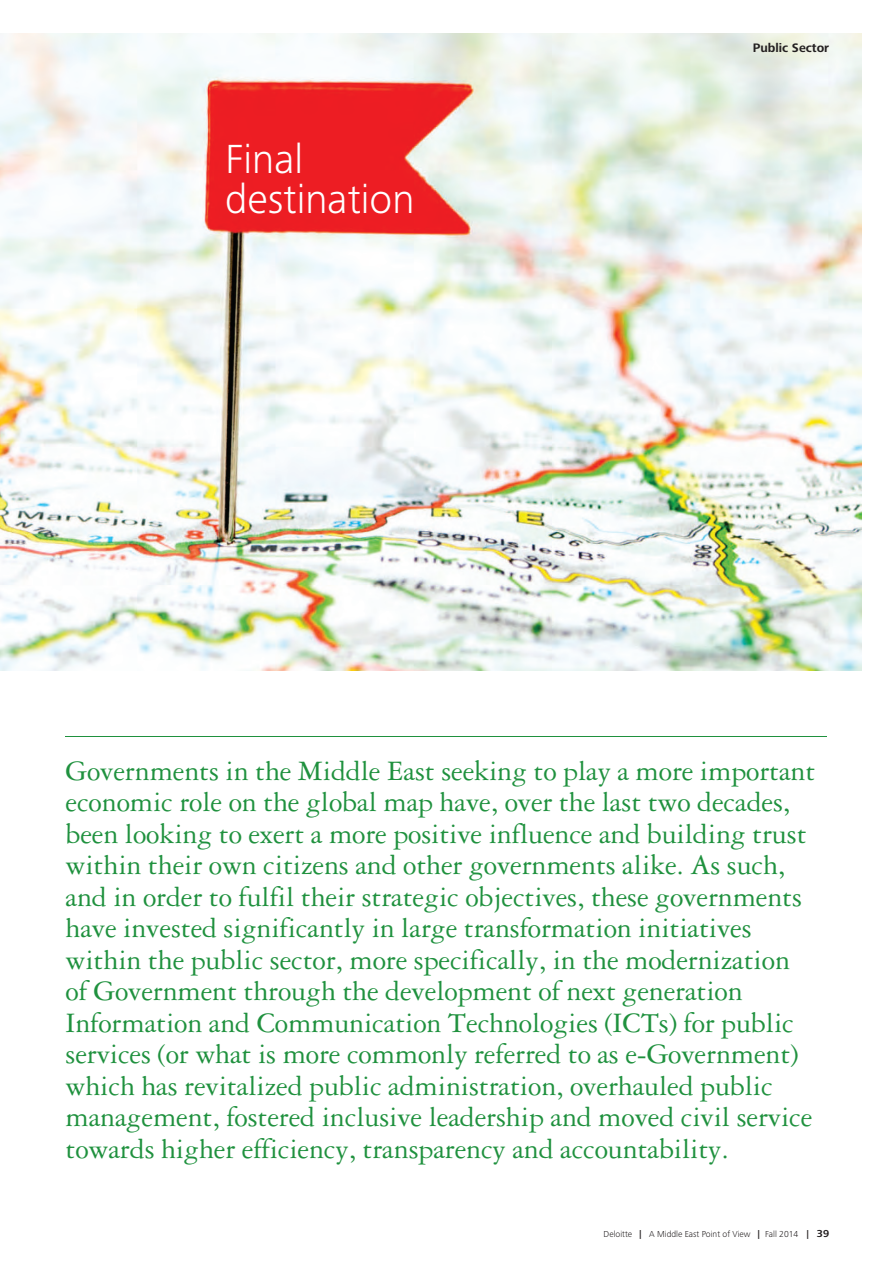
<style>
.page{position:relative;width:893px;height:1263px;background:#fff}
.page>*{position:absolute;margin:0;border:0;box-sizing:border-box;transform-origin:0 0}
.t1{font:300 42.15px/39.3px "Frutiger Next Pro";color:#fff}
.t2{font:30px/31.5px "Garamond 3 LT Std";letter-spacing:-.005em;color:#1f913e}
.t3{font:700 12.75px "Frutiger Next Pro";color:#231f20}
.t4{font:300 9px "Frutiger Next Pro";color:#231f20}
.s1{font-weight:700}
.s2{font-weight:700;font-size:10.5px}
</style>
<div class="page">
<img style="left:0;top:33px;width:862px;height:638px">
<hr style="left:66px;top:736px;width:761px;height:1px;background:#1f913e">
<h1 class="t1" style="left:225px;top:144px;width:191px">Final destination</h1>
<p class="t3" style="left:753px;top:43px;width:78px">Public Sector</p>
<p class="t2" style="left:66px;top:758px;width:751px">Governments in the Middle East seeking to play a more important economic role on the global map have, over the last two decades, been looking to exert a more positive influence and building trust within their own citizens and other governments alike. As such, and in order to fulfil their strategic objectives, these governments have invested significantly in large transformation initiatives within the public sector, more specifically, in the modernization of Government through the development of next generation Information and Communication Technologies (ICTs) for public services (or what is more commonly referred to as e-Government) which has revitalized public administration, overhauled public management, fostered inclusive leadership and moved civil service towards higher efficiency, transparency and accountability.</p>
<p class="t4" style="left:604px;top:1231px;width:227px">Deloitte <span class="s1">|</span> A Middle East Point of View <span class="s1">|</span> Fall 2014 <span class="s1">|</span> <span class="s2">39</span></p>
</div>
